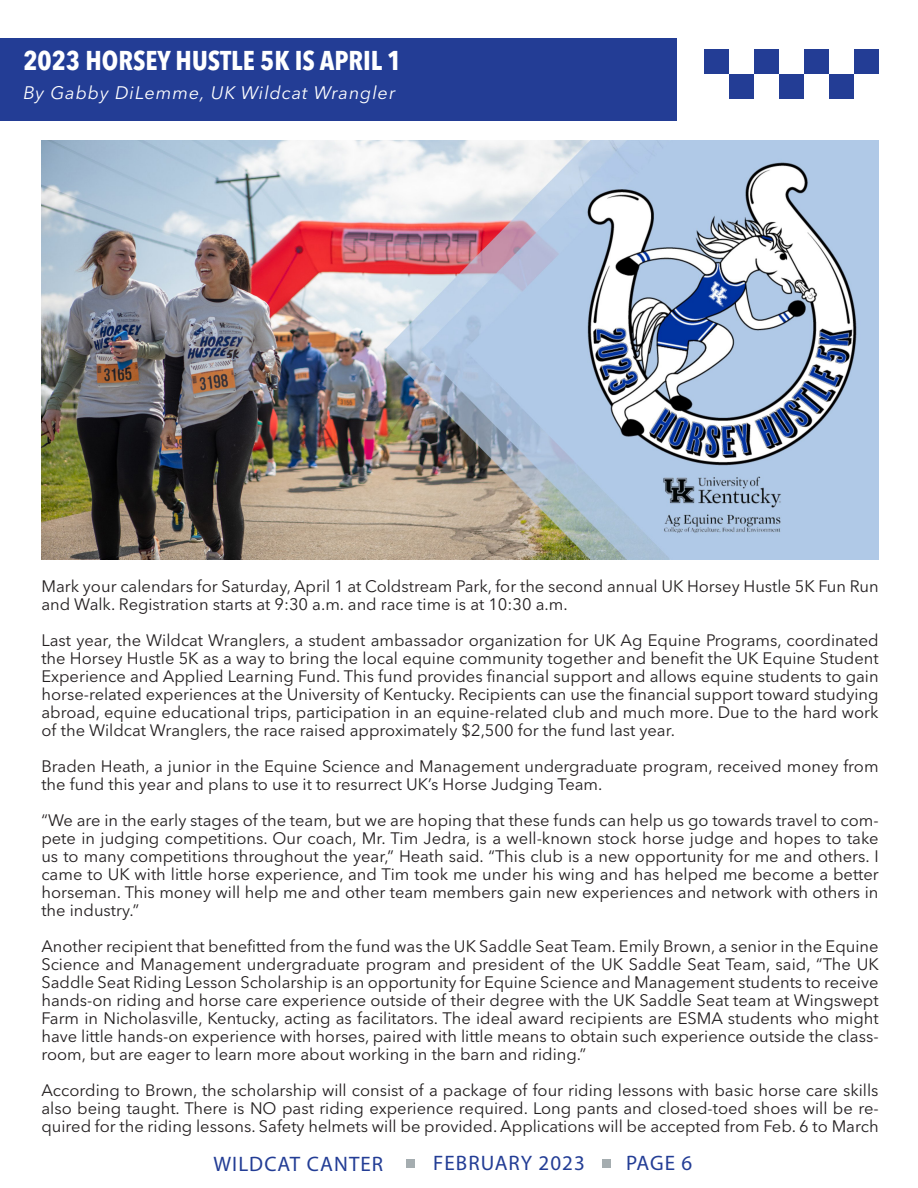
<style>
.page{position:relative;width:918px;height:1188px;background:#fff}
.page>*{position:absolute;margin:0;border:0;box-sizing:border-box;transform-origin:0 0}
.t1{font:700 condensed 27px "Avenir Next LT Pro";color:#fff}
.t2{font:21px "Myriad Pro";letter-spacing:.05em;color:#233d95}
.t3{font:italic 18px "Avenir Next LT Pro";letter-spacing:.05em;color:#fff}
.t4{font:16.5px/18px "Avenir Next LT Pro";color:#231f20;text-align:justify}
</style>
<div class="page">
<div style="left:406px;top:1159px;width:9px;height:9px;background:#a5adb0"></div>
<div style="left:602px;top:1159px;width:9px;height:9px;background:#a5adb0"></div>
<div style="left:704px;top:49px;width:25px;height:25px;background:#233d95"></div>
<div style="left:729px;top:74px;width:25px;height:25px;background:#233d95"></div>
<div style="left:754px;top:49px;width:25px;height:25px;background:#233d95"></div>
<div style="left:779px;top:74px;width:25px;height:25px;background:#233d95"></div>
<div style="left:804px;top:49px;width:25px;height:25px;background:#233d95"></div>
<div style="left:829px;top:74px;width:25px;height:25px;background:#233d95"></div>
<div style="left:854px;top:49px;width:25px;height:25px;background:#233d95"></div>
<div style="left:0;top:38px;width:677px;height:83px;background:#233d95"></div>
<img style="left:41px;top:141px;width:838px;height:418px">
<p class="t1" style="left:23px;top:44px;width:379px">2023 HORSEY HUSTLE 5K IS APRIL 1</p>
<p class="t3" style="left:23px;top:82px;width:373px">By Gabby DiLemme, UK Wildcat Wrangler</p>
<p class="t4" style="left:41px;top:577px;width:839px">Mark your calendars for Saturday, April 1 at Coldstream Park, for the second annual UK Horsey Hustle 5K Fun Run and Walk. Registration starts at 9:30 a.m. and race time is at 10:30 a.m.</p>
<p class="t4" style="left:41px;top:631px;width:839px">Last year, the Wildcat Wranglers, a student ambassador organization for UK Ag Equine Programs, coordinated the Horsey Hustle 5K as a way to bring the local equine community together and benefit the UK Equine Student Experience and Applied Learning Fund. This fund provides financial support and allows equine students to gain horse-related experiences at the University of Kentucky. Recipients can use the financial support toward studying abroad, equine educational trips, participation in an equine-related club and much more. Due to the hard work of the Wildcat Wranglers, the race raised approximately $2,500 for the fund last year.</p>
<p class="t4" style="left:41px;top:757px;width:839px">Braden Heath, a junior in the Equine Science and Management undergraduate program, received money from the fund this year and plans to use it to resurrect UK’s Horse Judging Team.</p>
<p class="t4" style="left:41px;top:811px;width:839px">“We are in the early stages of the team, but we are hoping that these funds can help us go towards travel to com&shy;pete in judging competitions. Our coach, Mr. Tim Jedra, is a well-known stock horse judge and hopes to take us to many competitions throughout the year,” Heath said. “This club is a new opportunity for me and others. I came to UK with little horse experience, and Tim took me under his wing and has helped me become a better horseman. This money will help me and other team members gain new experiences and network with others in the industry.”</p>
<p class="t4" style="left:41px;top:937px;width:839px">Another recipient that benefitted from the fund was the UK Saddle Seat Team. Emily Brown, a senior in the Equine Science and Management undergraduate program and president of the UK Saddle Seat Team, said, “The UK Saddle Seat Riding Lesson Scholarship is an opportunity for Equine Science and Management students to receive hands-on riding and horse care experience outside of their degree with the UK Saddle Seat team at Wingswept Farm in Nicholasville, Kentucky, acting as facilitators. The ideal award recipients are ESMA students who might have little hands-on experience with horses, paired with little means to obtain such experience outside the class&shy;room, but are eager to learn more about working in the barn and riding.”</p>
<p class="t4" style="left:41px;top:1081px;width:839px">According to Brown, the scholarship will consist of a package of four riding lessons with basic horse care skills also being taught. There is NO past riding experience required. Long pants and closed-toed shoes will be re&shy;quired for the riding lessons. Safety helmets will be provided. Applications will be accepted from Feb. 6 to March</p>
<p class="t2" style="left:213px;top:1151px;width:171px">WILDCAT CANTER</p>
<p class="t2" style="left:433px;top:1150px;width:153px">FEBRUARY 2023</p>
<p class="t2" style="left:626px;top:1150px;width:68px">PAGE 6</p>
</div>
